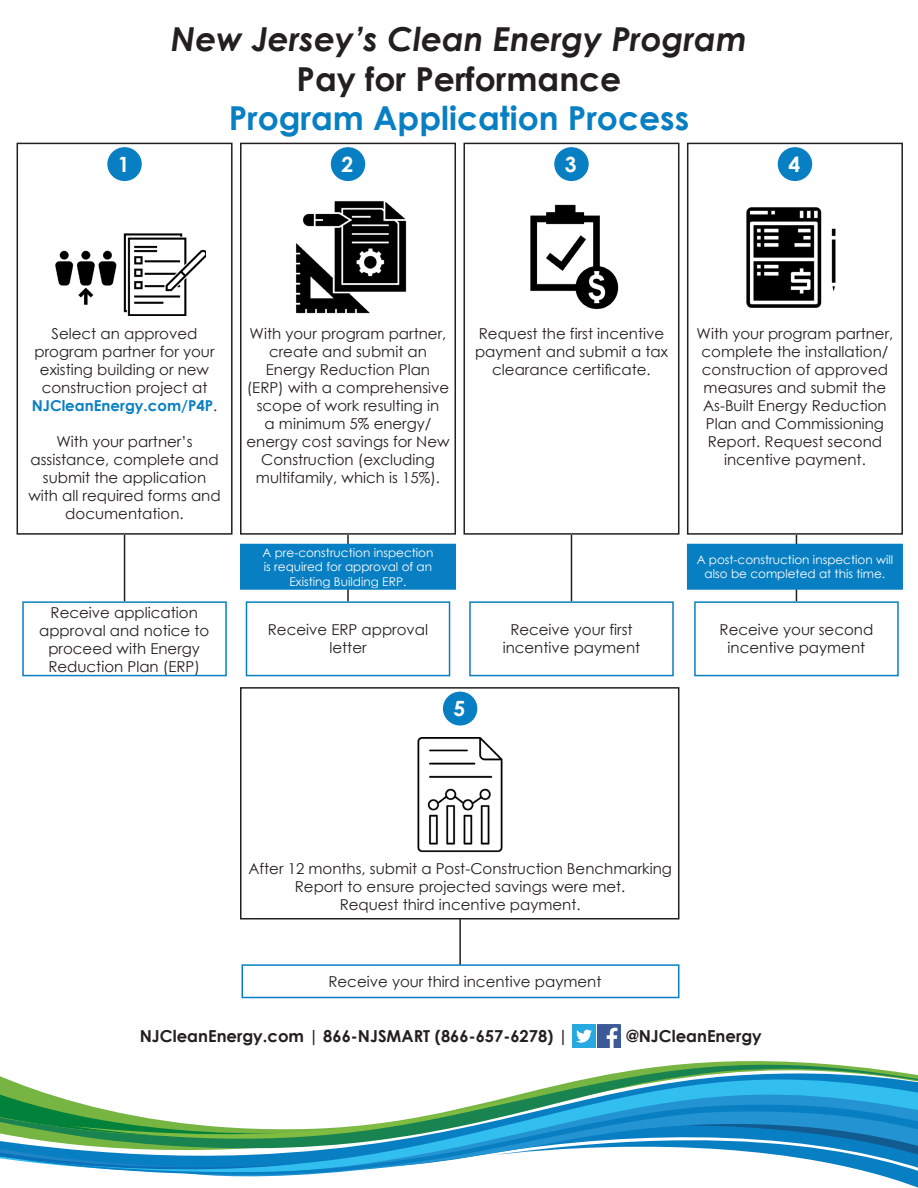
<style>
.page{position:relative;width:918px;height:1188px;background:#fff}
.page>*{position:absolute;margin:0;border:0;box-sizing:border-box;transform-origin:0 0}
.t1{font:italic 700 33px "Century Gothic";color:#231f20}
.t2{font:700 33px "Century Gothic";color:#097fc3}
.t3{font:700 33px "Century Gothic";color:#231f20}
.t4{font:700 21px "Century Gothic";color:#fff}
.t5{font:700 16.5px "Century Gothic";color:#231f20}
.t6{font:15px/18px "Century Gothic";color:#231f20;text-align:center}
.t7{font:12px "Century Gothic";color:#fff}
.s1{font-weight:700;color:#097fc3}
</style>
<div class="page">
<img style="left:296px;top:201px;width:111px;height:113px">
<div style="left:240px;top:687px;width:439px;height:233px;border:2px solid #231f20"></div>
<img style="left:746px;top:207px;width:90px;height:101px">
<div style="left:108px;top:148px;width:33px;height:32px;background:#097fc3;border-radius:50%"></div>
<div style="left:107px;top:147px;width:35px;height:34px;border:2px solid #097fc3;border-radius:50%"></div>
<div style="left:332px;top:148px;width:32px;height:32px;background:#097fc3;border-radius:50%"></div>
<div style="left:331px;top:147px;width:34px;height:34px;border:2px solid #097fc3;border-radius:50%"></div>
<div style="left:778px;top:148px;width:33px;height:32px;background:#097fc3;border-radius:50%"></div>
<div style="left:778px;top:147px;width:34px;height:34px;border:2px solid #097fc3;border-radius:50%"></div>
<div style="left:555px;top:148px;width:33px;height:32px;background:#097fc3;border-radius:50%"></div>
<div style="left:554px;top:147px;width:35px;height:34px;border:2px solid #097fc3;border-radius:50%"></div>
<div style="left:17px;top:143px;width:216px;height:392px;border:2px solid #231f20"></div>
<div style="left:240px;top:143px;width:216px;height:392px;border:2px solid #231f20"></div>
<div style="left:687px;top:143px;width:216px;height:392px;border:2px solid #231f20"></div>
<div style="left:463px;top:143px;width:216px;height:392px;border:2px solid #231f20"></div>
<hr style="left:124px;top:535px;width:1px;height:66px;background:#231f20">
<div style="left:22px;top:601px;width:205px;height:75px;border:2px solid #097fc3"></div>
<hr style="left:347px;top:535px;width:2px;height:66px;background:#231f20">
<div style="left:246px;top:601px;width:204px;height:75px;border:2px solid #097fc3"></div>
<hr style="left:571px;top:535px;width:1px;height:66px;background:#231f20">
<div style="left:469px;top:601px;width:205px;height:75px;border:2px solid #097fc3"></div>
<hr style="left:796px;top:535px;width:1px;height:66px;background:#231f20">
<div style="left:694px;top:601px;width:205px;height:75px;border:2px solid #097fc3"></div>
<img style="left:417px;top:738px;width:86px;height:115px">
<div style="left:444px;top:692px;width:33px;height:33px;background:#097fc3;border-radius:50%"></div>
<div style="left:443px;top:692px;width:34px;height:34px;border:2px solid #097fc3;border-radius:50%"></div>
<hr style="left:459px;top:919px;width:2px;height:46px;background:#231f20">
<div style="left:242px;top:964px;width:437px;height:34px;border:2px solid #097fc3"></div>
<div style="left:241px;top:544px;width:214px;height:45px;background:#097fc3"></div>
<div style="left:240px;top:544px;width:216px;height:46px;border:2px solid #097fc3"></div>
<div style="left:688px;top:544px;width:214px;height:45px;background:#097fc3"></div>
<div style="left:687px;top:544px;width:216px;height:46px;border:2px solid #097fc3"></div>
<img style="left:123px;top:233px;width:83px;height:83px">
<img style="left:55px;top:250px;width:62px;height:55px">
<img style="left:530px;top:204px;width:89px;height:106px">
<svg style="left:572px;top:1024px;width:265px;height:41px"></svg>
<svg style="left:649px;top:1065px;width:217px;height:3px"></svg>
<svg style="left:623px;top:1068px;width:274px;height:4px"></svg>
<svg style="left:0;top:1072px;width:918px;height:116px"></svg>
<p class="t1" style="left:171px;top:14px;width:578px">New Jersey’s Clean Energy Program</p>
<p class="t3" style="left:297px;top:54px;width:326px">Pay for Performance</p>
<p class="t2" style="left:229px;top:93px;width:462px">Program Application Process</p>
<p class="t4" style="left:118px;top:148px;width:13px">1</p>
<p class="t4" style="left:341px;top:148px;width:13px">2</p>
<p class="t4" style="left:565px;top:148px;width:13px">3</p>
<p class="t4" style="left:788px;top:148px;width:13px">4</p>
<p class="t6" style="left:32px;top:325px;width:187px">Select an approved program partner for your existing building or new construction project at<br><span class="s1">NJCleanEnergy.com/P4P</span>.</p>
<p class="t6" style="left:28px;top:433px;width:194px">With your partner’s assistance, complete and submit the application with all required forms and documentation.</p>
<p class="t6" style="left:39px;top:603px;width:172px">Receive application approval and notice to proceed with Energy<br>Reduction Plan (ERP)</p>
<p class="t6" style="left:247px;top:325px;width:205px">With your program partner, create and submit an<br>Energy Reduction Plan (ERP) with a comprehensive scope of work resulting in<br>a minimum 5% energy/ energy cost savings for New<br>Construction (excluding multifamily, which is 15%).</p>
<p class="t6" style="left:475px;top:325px;width:194px">Request the first incentive payment and submit a tax clearance certificate.</p>
<p class="t6" style="left:697px;top:325px;width:198px">With your program partner, complete the installation/ construction of approved measures and submit the<br>As-Built Energy Reduction<br>Plan and Commissioning<br>Report. Request second incentive payment.</p>
<p class="t7" style="left:263px;top:544px;width:172px">A pre-construction inspection</p>
<p class="t7" style="left:264px;top:559px;width:170px">is required for approval of an</p>
<p class="t7" style="left:290px;top:573px;width:118px">Existing Building ERP.</p>
<p class="t6" style="left:268px;top:621px;width:162px">Receive ERP approval</p>
<p class="t6" style="left:329px;top:639px;width:39px">letter</p>
<p class="t4" style="left:454px;top:693px;width:13px">5</p>
<p class="t7" style="left:697px;top:551px;width:198px">A post-construction inspection will</p>
<p class="t7" style="left:705px;top:566px;width:182px">also be completed at this time.</p>
<p class="t6" style="left:503px;top:621px;width:139px">Receive your first incentive payment</p>
<p class="t6" style="left:720px;top:621px;width:155px">Receive your second incentive payment</p>
<p class="t6" style="left:248px;top:859px;width:425px">After 12 months, submit a Post-Construction Benchmarking<br>Report to ensure projected savings were met.<br>Request third incentive payment.</p>
<p class="t6" style="left:328px;top:972px;width:274px">Receive your third incentive payment</p>
<p class="t5" style="left:140px;top:1024px;width:430px">NJCleanEnergy.com | 866-NJSMART (866-657-6278) |</p>
<p class="t5" style="left:627px;top:1024px;width:137px">@NJCleanEnergy</p>
</div>
